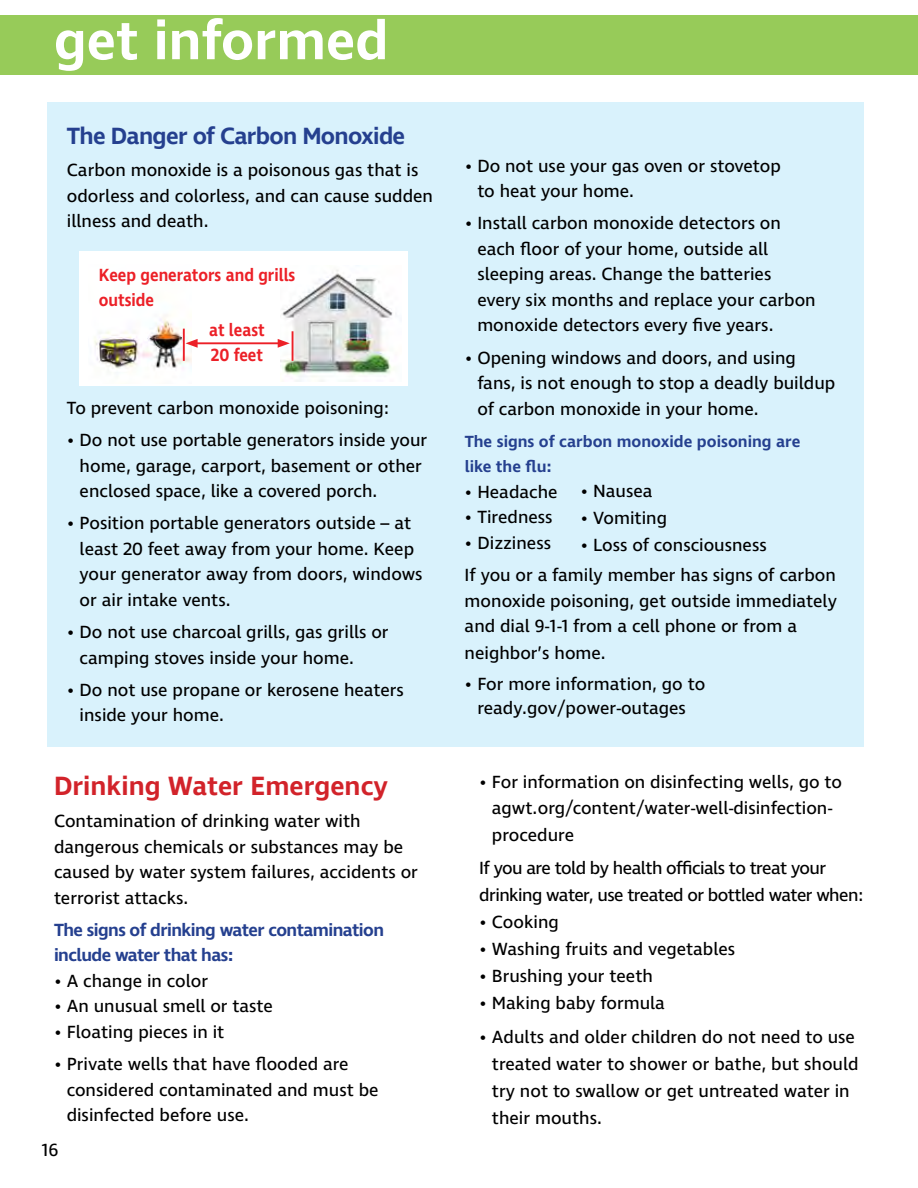
<style>
.page{position:relative;width:918px;height:1188px;background:#fff}
.page>*{position:absolute;margin:0;border:0;box-sizing:border-box;transform-origin:0 0}
.t1{font:600 55.5px "Ingra";color:#fff}
.t2{font:600 27px "Ingra";color:#d2232a}
.t3{font:600 24px "Ingra";letter-spacing:-.03em;color:#25408f}
.t4{font:18px/25.5px "Ingra";color:#000}
.t5{font:18px/27px "Ingra";letter-spacing:-.03em;color:#000}
.t6{font:600 18px/25.5px "Ingra";letter-spacing:-.03em;color:#25408f}
.t7{font:600 18px/24.6px "Ingra";color:#ec2027;scale:.9 1}
.t8{font:600 16.5px/25.5px "Ingra";color:#25408f}
</style>
<div class="page">
<div style="left:0;top:15px;width:918px;height:60px;background:#97cb59"></div>
<div style="left:47px;top:102px;width:817px;height:644px;background:#d9f2fc"></div>
<div style="left:79px;top:251px;width:329px;height:135px;background:#fff"></div>
<img style="left:280px;top:270px;width:114px;height:111px">
<img style="left:94px;top:315px;width:98px;height:55px">
<hr style="left:183px;top:329px;width:2px;height:32px;background:#ec2027">
<hr style="left:292px;top:331px;width:1px;height:30px;background:#ec2027">
<hr style="left:194px;top:342px;width:87px;height:2px;background:#ec2027">
<svg style="left:186px;top:339px;width:12px;height:9px"></svg>
<svg style="left:278px;top:339px;width:12px;height:9px"></svg>
<h1 class="t1" style="left:54px;top:6px;width:336px">get informed</h1>
<h3 class="t3" style="left:67px;top:121px;width:340px">The Danger of Carbon Monoxide</h3>
<p class="t4" style="left:67px;top:158px;width:368px">Carbon monoxide is a poisonous gas that is odorless and colorless, and can cause sudden illness and death.</p>
<p class="t7" style="left:99px;top:264px;width:220px">Keep generators and grills outside</p>
<p class="t7" style="left:209px;top:319px;width:63px">at least<br>20 feet</p>
<p class="t4" style="left:67px;top:396px;width:324px">To prevent carbon monoxide poisoning:</p>
<p class="t4" style="left:80px;top:428px;width:349px;text-indent:-13px">• Do not use portable generators inside your home, garage, carport, basement or other enclosed space, like a covered porch.</p>
<p class="t4" style="left:80px;top:511px;width:345px;text-indent:-13px">• Position portable generators outside – at least 20 feet away from your home. Keep your generator away from doors, windows or air intake vents.</p>
<p class="t4" style="left:80px;top:620px;width:311px;text-indent:-13px">• Do not use charcoal grills, gas grills or camping stoves inside your home.</p>
<p class="t4" style="left:80px;top:678px;width:326px;text-indent:-13px">• Do not use propane or kerosene heaters inside your home.</p>
<h2 class="t2" style="left:54px;top:769px;width:336px">Drinking Water Emergency</h2>
<p class="t4" style="left:54px;top:809px;width:365px">Contamination of drinking water with dangerous chemicals or substances may be caused by water system failures, accidents or terrorist attacks.</p>
<p class="t6" style="left:54px;top:918px;width:332px">The signs of drinking water contamination include water that has:</p>
<p class="t4" style="left:54px;top:969px;width:156px">• A change in color</p>
<p class="t4" style="left:54px;top:994px;width:220px">• An unusual smell or taste</p>
<p class="t4" style="left:54px;top:1020px;width:172px">• Floating pieces in it</p>
<p class="t4" style="left:67px;top:1052px;width:313px;text-indent:-13px">• Private wells that have flooded are considered contaminated and must be disinfected before use.</p>
<p class="t4" style="left:42px;top:1139px;width:18px">16</p>
<p class="t4" style="left:477px;top:154px;width:305px;text-indent:-13px">• Do not use your gas oven or stovetop to heat your home.</p>
<p class="t4" style="left:477px;top:211px;width:340px;text-indent:-13px">• Install carbon monoxide detectors on each floor of your home, outside all sleeping areas. Change the batteries every six months and replace your carbon monoxide detectors every five years.</p>
<p class="t4" style="left:477px;top:346px;width:359px;text-indent:-13px">• Opening windows and doors, and using fans, is not enough to stop a deadly buildup of carbon monoxide in your home.</p>
<p class="t8" style="left:465px;top:429px;width:337px">The signs of carbon monoxide poisoning are like the flu:</p>
<p class="t4" style="left:465px;top:480px;width:94px">• Headache</p>
<p class="t4" style="left:465px;top:505px;width:89px">• Tiredness</p>
<p class="t4" style="left:465px;top:528px;width:373px;line-height:32.2px">• Dizziness<br>If you or a family member has signs of carbon</p>
<p class="t4" style="left:465px;top:588px;width:374px;line-height:26.2px">monoxide poisoning, get outside immediately and dial 9-1-1 from a cell phone or from a neighbor’s home.</p>
<p class="t4" style="left:465px;top:673px;width:242px;line-height:24px;text-align:center">• For more information, go to ready.gov/power-outages</p>
<p class="t4" style="left:580px;top:479px;width:74px">• Nausea</p>
<p class="t4" style="left:580px;top:506px;width:88px">• Vomiting</p>
<p class="t4" style="left:580px;top:533px;width:188px">• Loss of consciousness</p>
<p class="t4" style="left:492px;top:770px;width:352px;line-height:26.2px;text-indent:-13px">• For information on disinfecting wells, go to agwt.org/content/water-well-disinfection&shy;procedure</p>
<p class="t5" style="left:479px;top:856px;width:385px">If you are told by health officials to treat your drinking water, use treated or bottled water when:</p>
<p class="t4" style="left:479px;top:910px;width:81px">• Cooking</p>
<p class="t4" style="left:479px;top:937px;width:257px">• Washing fruits and vegetables</p>
<p class="t4" style="left:479px;top:964px;width:175px">• Brushing your teeth</p>
<p class="t4" style="left:479px;top:991px;width:187px">• Making baby formula</p>
<p class="t4" style="left:492px;top:1024px;width:368px;line-height:27px;text-indent:-13px">• Adults and older children do not need to use treated water to shower or bathe, but should try not to swallow or get untreated water in their mouths.</p>
</div>
